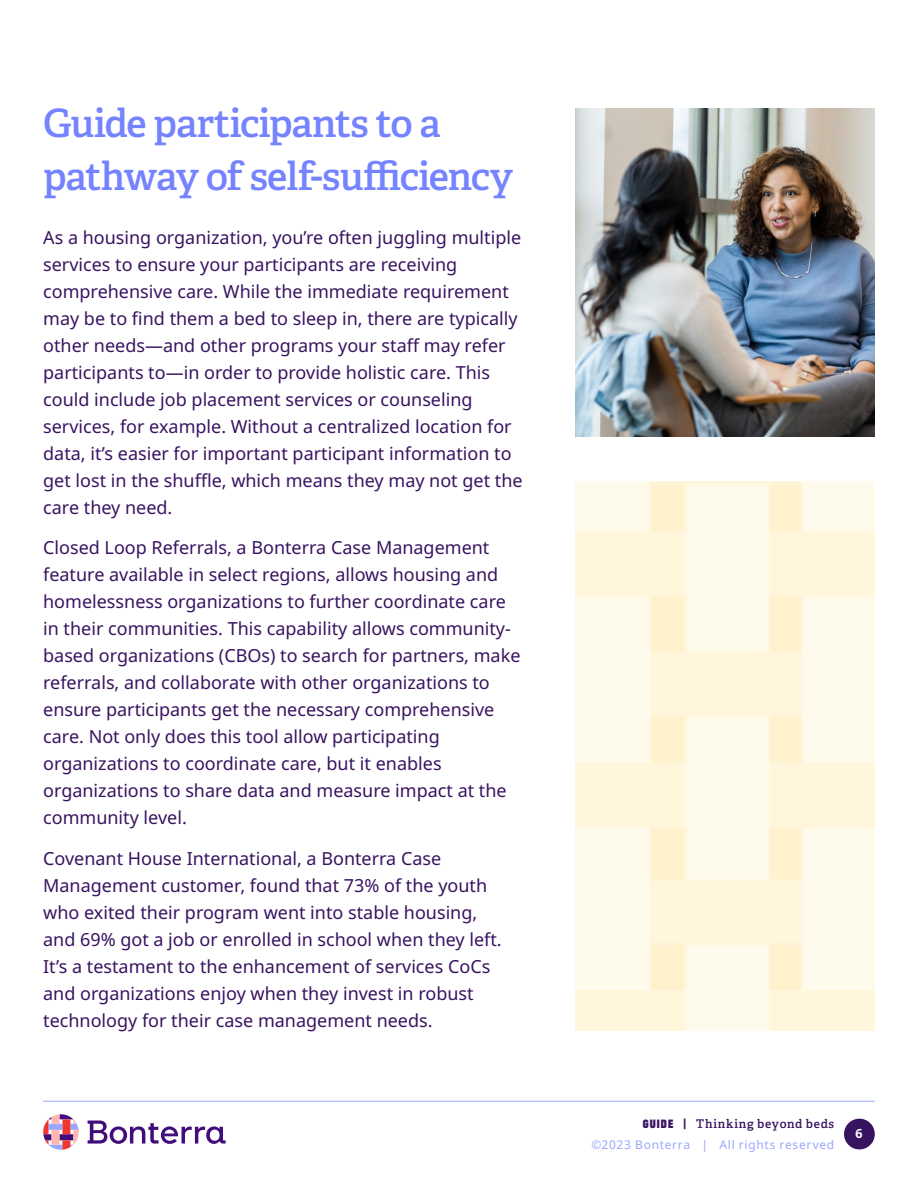
<style>
.page{position:relative;width:918px;height:1188px;background:#fff}
.page>*{position:absolute;margin:0;border:0;box-sizing:border-box;transform-origin:0 0}
.t1{font:600 39px/52.5px "Adelle";letter-spacing:-.03em;color:#7583ff}
.t2{font:18px/27px "Noto Sans";color:#381360}
.t3{font:700 12.6px "Noto Sans";color:#fff}
.t4{font:12px "Noto Sans";letter-spacing:.055em;color:#99a7ff}
.t5{font:600 12px "Adelle";letter-spacing:.06em;color:#381360}
.s1{font-family:"Recent Grotesk";font-weight:900}
.s2{font-family:"Recent Grotesk";font-weight:700}
</style>
<div class="page">
<svg style="left:88px;top:1121px;width:138px;height:23px"></svg>
<svg style="left:43px;top:1114px;width:36px;height:36px"></svg>
<hr style="left:43px;top:1101px;width:832px;height:1px;background:#99a7ff">
<div style="left:844px;top:1119px;width:31px;height:30px;background:#381360;border-radius:50%"></div>
<img style="left:576px;top:108px;width:299px;height:328px">
<img style="left:576px;top:482px;width:299px;height:548px">
<h1 class="t1" style="left:43px;top:98px;width:471px">Guide participants to a pathway of self-sufficiency</h1>
<p class="t2" style="left:43px;top:224px;width:481px">As a housing organization, you’re often juggling multiple services to ensure your participants are receiving comprehensive care. While the immediate requirement may be to find them a bed to sleep in, there are typically other needs—and other programs your staff may refer participants to—in order to provide holistic care. This could include job placement services or counseling services, for example. Without a centralized location for data, it’s easier for important participant information to get lost in the shuffle, which means they may not get the care they need.</p>
<p class="t2" style="left:43px;top:535px;width:479px">Closed Loop Referrals, a Bonterra Case Management feature available in select regions, allows housing and homelessness organizations to further coordinate care in their communities. This capability allows community&shy;based organizations (CBOs) to search for partners, make referrals, and collaborate with other organizations to ensure participants get the necessary comprehensive care. Not only does this tool allow participating organizations to coordinate care, but it enables organizations to share data and measure impact at the community level.</p>
<p class="t2" style="left:43px;top:845px;width:460px">Covenant House International, a Bonterra Case Management customer, found that 73% of the youth who exited their program went into stable housing, and 69% got a job or enrolled in school when they left.<br>It’s a testament to the enhancement of services CoCs and organizations enjoy when they invest in robust technology for their case management needs.</p>
<p class="t5" style="left:643px;top:1116px;width:193px"><span class="s1">GUIDE</span> <span class="s2">|</span> Thinking beyond beds</p>
<p class="t4" style="left:591px;top:1136px;width:244px">©2023 Bonterra | All rights reserved</p>
<p class="t3" style="left:855px;top:1124px;width:9px">6</p>
</div>
